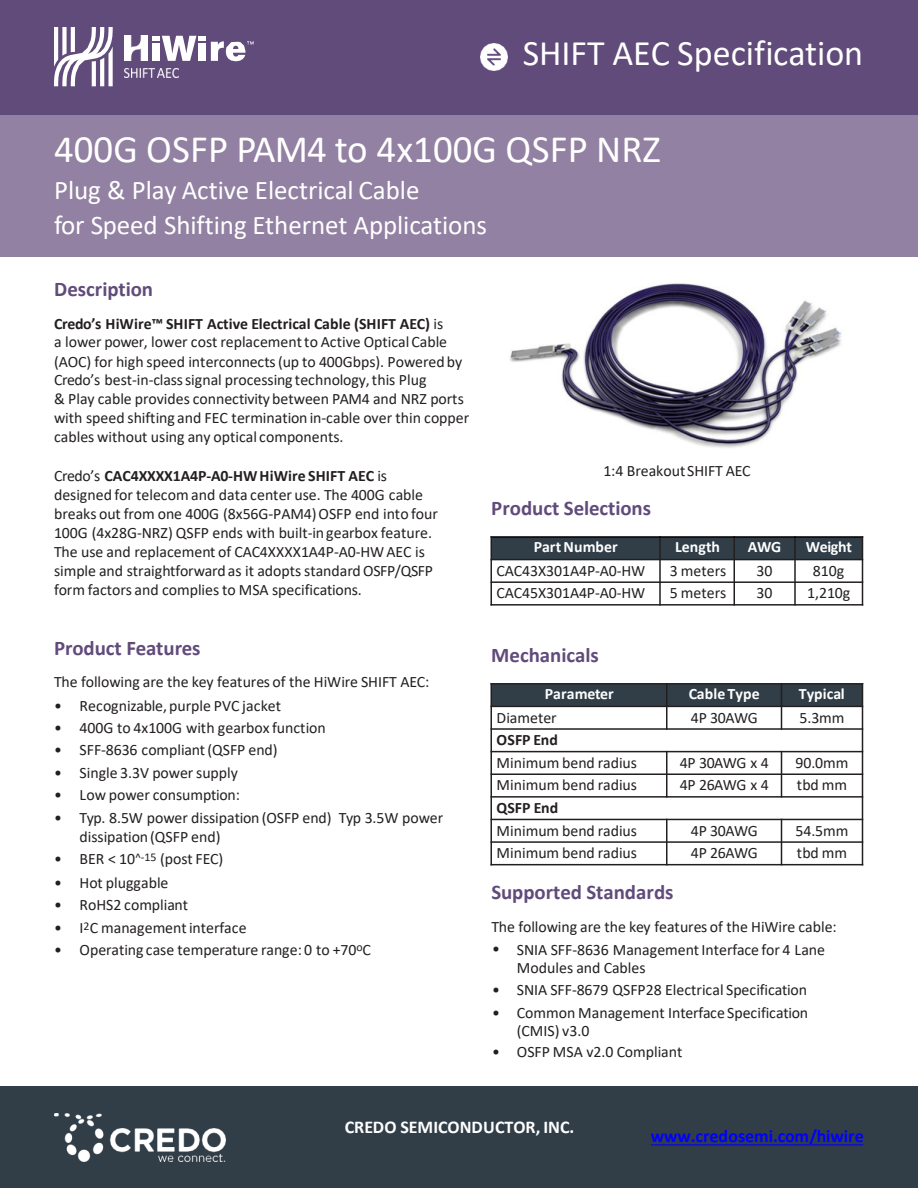
<style>
.page{position:relative;width:918px;height:1188px;background:#fff}
.page>*{position:absolute;margin:0;border:0;box-sizing:border-box;transform-origin:0 0}
.t1{font:38.85px "Calibri";color:#fff}
.t2{font:36px "Calibri";color:#fff}
.t3{font:27px "Calibri";letter-spacing:-.005em;color:#fff}
.t4{font:700 20.85px "Calibri";letter-spacing:-.005em;color:#614b7b}
.t5{font:700 18px "Calibri";letter-spacing:-.005em;color:#00f}
.t6{font:700 18px "Calibri";color:#fff}
.t7{font:15.9px/18.9px "Calibri";color:#231f20}
.t8{font:700 15.9px "Calibri";letter-spacing:-.005em;color:#231f20}
.t9{font:700 15.9px "Calibri";letter-spacing:.005em;color:#fff}
.s1{font-weight:700}
.s2{font-weight:400}
</style>
<div class="page">
<div style="left:0;top:0;width:918px;height:115px;background:#614b7b"></div>
<div style="left:0;top:1087px;width:918px;height:101px;background:#313e48"></div>
<img style="left:54px;top:1113px;width:172px;height:48px">
<svg style="left:651px;top:1144px;width:212px;height:1px"></svg>
<div style="left:0;top:115px;width:918px;height:142px;background:#9281a2"></div>
<div style="left:491px;top:537px;width:169px;height:23px;background:#313e48"></div>
<div style="left:660px;top:537px;width:74px;height:23px;background:#313e48"></div>
<div style="left:734px;top:537px;width:61px;height:23px;background:#313e48"></div>
<div style="left:795px;top:537px;width:67px;height:23px;background:#313e48"></div>
<hr style="left:659px;top:536px;width:2px;height:70px;background:#231f20">
<hr style="left:734px;top:536px;width:1px;height:70px;background:#231f20">
<hr style="left:794px;top:536px;width:2px;height:70px;background:#231f20">
<hr style="left:490px;top:536px;width:373px;height:2px;background:#000">
<hr style="left:490px;top:559px;width:373px;height:1px;background:#231f20">
<hr style="left:490px;top:581px;width:373px;height:2px;background:#231f20">
<hr style="left:490px;top:536px;width:2px;height:70px;background:#231f20">
<hr style="left:862px;top:536px;width:1px;height:70px;background:#231f20">
<hr style="left:490px;top:604px;width:373px;height:2px;background:#231f20">
<div style="left:491px;top:684px;width:176px;height:22px;background:#313e47"></div>
<div style="left:667px;top:684px;width:115px;height:22px;background:#313e47"></div>
<div style="left:782px;top:684px;width:80px;height:22px;background:#313e47"></div>
<hr style="left:666px;top:683px;width:2px;height:47px;background:#231f20">
<hr style="left:666px;top:751px;width:2px;height:47px;background:#231f20">
<hr style="left:666px;top:819px;width:2px;height:46px;background:#231f20">
<hr style="left:781px;top:683px;width:1px;height:47px;background:#231f20">
<hr style="left:781px;top:751px;width:1px;height:47px;background:#231f20">
<hr style="left:781px;top:819px;width:1px;height:46px;background:#231f20">
<hr style="left:490px;top:683px;width:373px;height:2px;background:#231f20">
<hr style="left:490px;top:706px;width:373px;height:1px;background:#231f20">
<hr style="left:490px;top:728px;width:373px;height:2px;background:#231f20">
<hr style="left:490px;top:751px;width:373px;height:1px;background:#231f20">
<hr style="left:490px;top:773px;width:373px;height:2px;background:#231f20">
<hr style="left:490px;top:796px;width:373px;height:2px;background:#231f20">
<hr style="left:490px;top:819px;width:373px;height:1px;background:#231f20">
<hr style="left:490px;top:841px;width:373px;height:2px;background:#231f20">
<hr style="left:490px;top:683px;width:2px;height:182px;background:#231f20">
<hr style="left:862px;top:683px;width:1px;height:182px;background:#231f20">
<hr style="left:490px;top:864px;width:373px;height:1px;background:#231f20">
<img style="left:509px;top:283px;width:333px;height:165px">
<svg style="left:54px;top:27px;width:59px;height:59px"></svg>
<img style="left:124px;top:36px;width:24px;height:25px">
<svg style="left:152px;top:36px;width:102px;height:25px"></svg>
<img style="left:125px;top:69px;width:30px;height:9px">
<img style="left:158px;top:69px;width:21px;height:9px">
<img style="left:480px;top:43px;width:27px;height:27px">
<h2 class="t2" style="left:523px;top:28px;width:342px">SHIFT AEC Specification</h2>
<p class="t1" style="left:54px;top:122px;width:608px">400G OSFP PAM4 to 4x100G QSFP NRZ</p>
<p class="t3" style="left:54px;top:171px;width:367px">Plug &amp; Play Active Electrical Cable</p>
<p class="t3" style="left:54px;top:207px;width:435px">for Speed Shifting Ethernet Applications</p>
<p class="t4" style="left:54px;top:274px;width:101px">Description</p>
<p class="t7" style="left:54px;top:314px;width:395px"><span class="s1">Credo’s HiWire™ SHIFT Active Electrical Cable (SHIFT AEC)</span> is a lower power, lower cost replacementto Active Optical Cable</p>
<p class="t7" style="left:54px;top:351px;width:410px">(AOC) for high speed interconnects (up to 400Gbps). Powered by<br>Credo’s best-in-classsignal processing technology,this Plug</p>
<p class="t7" style="left:54px;top:389px;width:417px">&amp; Play cable provides connectivity between PAM4 and NRZ ports with speed shifting and FEC termination in-cable over thin copper cables without using any optical components.</p>
<p class="t8" style="left:54px;top:465px;width:335px"><span class="s2">Credo’s</span> CAC4XXXX1A4P-A0-HWHiWire SHIFT AEC <span class="s2">is</span></p>
<p class="t7" style="left:54px;top:485px;width:385px">designed for telecom and data center use. The 400G cable breaks out from one 400G (8x56G-PAM4) OSFP end into four 100G (4x28G-NRZ) QSFP ends with built-in gearbox feature.<br>The use and replacement of CAC4XXXX1A4P-A0-HW AEC is simple and straightforward as it adopts standard OSFP/QSFP form factors and complies to MSA specifications.</p>
<p class="t4" style="left:54px;top:634px;width:148px">Product Features</p>
<p class="t7" style="left:54px;top:672px;width:377px">The following are the key features of the HiWire SHIFT AEC:</p>
<p class="t7" style="left:54px;top:696px;width:229px">• Recognizable, purple PVC jacket</p>
<p class="t7" style="left:54px;top:718px;width:273px">• 400G to 4x100G with gearbox function</p>
<p class="t7" style="left:54px;top:740px;width:225px">• SFF-8636 compliant(QSFP end)</p>
<p class="t7" style="left:54px;top:763px;width:185px">• Single 3.3V power supply</p>
<p class="t7" style="left:54px;top:785px;width:188px">• Low power consumption:</p>
<p class="t7" style="left:80px;top:808px;width:365px;text-indent:-26px">• Typ. 8.5W power dissipation (OSFP end) Typ 3.5W power dissipation (QSFP end)</p>
<p class="t7" style="left:54px;top:849px;width:171px">• BER &lt; 10<sup>^-15</sup> (post FEC)</p>
<p class="t7" style="left:54px;top:872px;width:116px">• Hot pluggable</p>
<p class="t7" style="left:54px;top:894px;width:136px">• RoHS2 compliant</p>
<p class="t7" style="left:54px;top:918px;width:194px">• I<sup>2</sup>C management interface</p>
<p class="t7" style="left:54px;top:940px;width:318px">• Operating case temperature range: 0 to +70<sup>o</sup>C</p>
<p class="t7" style="left:603px;top:461px;width:149px">1:4 Breakout SHIFT AEC</p>
<p class="t4" style="left:491px;top:493px;width:161px">Product Selections</p>
<p class="t9" style="left:534px;top:536px;width:86px">PartNumber</p>
<p class="t9" style="left:675px;top:536px;width:46px">Length</p>
<p class="t9" style="left:748px;top:536px;width:35px">AWG</p>
<p class="t9" style="left:806px;top:536px;width:48px">Weight</p>
<p class="t7" style="left:497px;top:561px;width:150px">CAC43X301A4P-A0-HW</p>
<p class="t7" style="left:670px;top:561px;width:58px">3 meters</p>
<p class="t7" style="left:757px;top:561px;width:17px">30</p>
<p class="t7" style="left:813px;top:561px;width:33px">810g</p>
<p class="t7" style="left:497px;top:583px;width:150px">CAC45X301A4P-A0-HW</p>
<p class="t7" style="left:670px;top:583px;width:58px">5 meters</p>
<p class="t7" style="left:757px;top:583px;width:17px">30</p>
<p class="t7" style="left:807px;top:583px;width:45px">1,210g</p>
<p class="t4" style="left:491px;top:640px;width:109px">Mechanicals</p>
<p class="t9" style="left:545px;top:683px;width:70px">Parameter</p>
<p class="t9" style="left:689px;top:683px;width:72px">Cable Type</p>
<p class="t9" style="left:799px;top:683px;width:48px">Typical</p>
<p class="t7" style="left:497px;top:707px;width:61px">Diameter</p>
<p class="t7" style="left:691px;top:707px;width:68px">4P 30AWG</p>
<p class="t7" style="left:800px;top:707px;width:47px">5.3mm</p>
<p class="t8" style="left:497px;top:729px;width:63px">OSFP End</p>
<p class="t7" style="left:497px;top:753px;width:142px">Minimum bend radius</p>
<p class="t7" style="left:680px;top:753px;width:91px">4P 30AWG x 4</p>
<p class="t7" style="left:796px;top:753px;width:54px">90.0mm</p>
<p class="t7" style="left:497px;top:775px;width:142px">Minimum bend radius</p>
<p class="t7" style="left:680px;top:775px;width:91px">4P 26AWG x 4</p>
<p class="t7" style="left:797px;top:775px;width:52px">tbd mm</p>
<p class="t8" style="left:497px;top:797px;width:63px">QSFP End</p>
<p class="t7" style="left:497px;top:821px;width:142px">Minimum bend radius</p>
<p class="t7" style="left:691px;top:821px;width:68px">4P 30AWG</p>
<p class="t7" style="left:796px;top:821px;width:54px">54.5mm</p>
<p class="t7" style="left:497px;top:843px;width:142px">Minimum bend radius</p>
<p class="t7" style="left:691px;top:843px;width:68px">4P 26AWG</p>
<p class="t7" style="left:797px;top:843px;width:52px">tbd mm</p>
<p class="t4" style="left:491px;top:877px;width:184px">Supported Standards</p>
<p class="t7" style="left:491px;top:917px;width:347px">The following are the key features of the HiWire cable:</p>
<p class="t7" style="left:492px;top:939px;width:9px">•</p>
<p class="t7" style="left:517px;top:940px;width:310px;line-height:18px">SNIA SFF-8636 Management Interface for 4 Lane<br>Modules and Cables</p>
<p class="t7" style="left:492px;top:980px;width:9px">•</p>
<p class="t7" style="left:517px;top:980px;width:292px">SNIA SFF-8679 QSFP28 Electrical Specification</p>
<p class="t7" style="left:492px;top:1002px;width:9px">•</p>
<p class="t7" style="left:517px;top:1003px;width:293px;line-height:18px">Common Management Interface Specification (CMIS) v3.0</p>
<p class="t7" style="left:492px;top:1042px;width:9px">•</p>
<p class="t7" style="left:517px;top:1042px;width:167px">OSFP MSA v2.0 Compliant</p>
<p class="t6" style="left:345px;top:1115px;width:231px">CREDO SEMICONDUCTOR, INC.</p>
<p class="t5" style="left:651px;top:1123px;width:214px">www.credosemi.com/hiwire</p>
</div>
